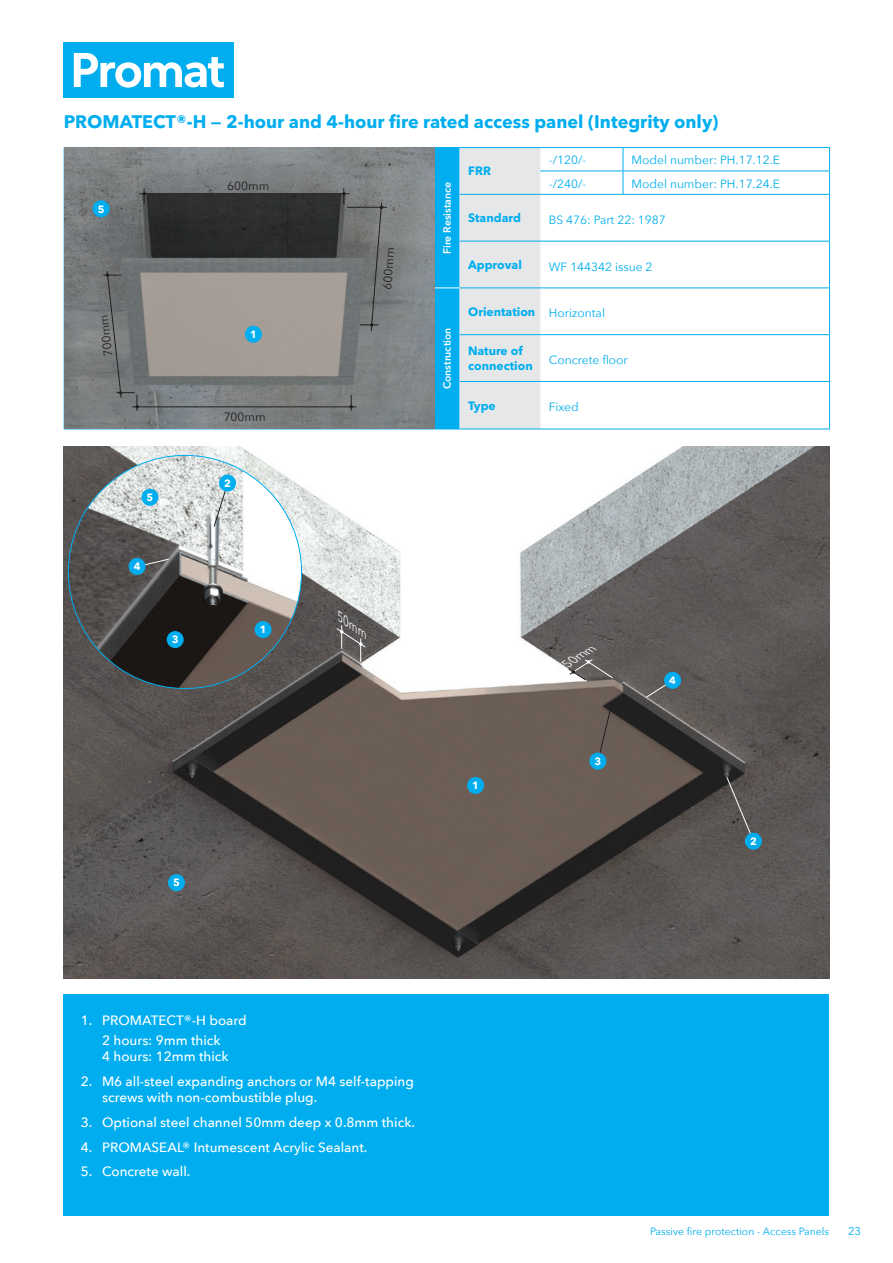
<style>
.page{position:relative;width:893px;height:1263px;background:#fff}
.page>*{position:absolute;margin:0;border:0;box-sizing:border-box;transform-origin:0 0}
.t1{font:700 18px "Avenir Next W1 G";color:#00aeef}
.t2{font:500 13.5px/20.4px "Avenir Next";color:#fff;text-align:center}
.t3{font:12px "Avenir Next";color:#00aeef}
.t4{font:700 12px/14.4px "Avenir Next W1 G";color:#00aeef}
.t5{font:12px "Avenir Next";color:#231f20}
.t6{font:italic 12px "Avenir Next";color:#fff}
.t7{font:11.25px "Avenir Next";color:#00aeef}
.t8{font:10.5px "Avenir Next";color:#00aeef}
.t9{font:600 10.5px "Avenir Next W1 G";color:#fff}
.t10{font:700 10.5px "Avenir Next W1 G";color:#fff}
.s1{font-family:"Avenir Next";font-weight:400}
</style>
<div class="page">
<img style="left:64px;top:446px;width:765px;height:532px">
<img style="left:68px;top:455px;width:234px;height:233px;border-radius:117px">
<div style="left:64px;top:43px;width:170px;height:55px;background:#00aeef"></div>
<svg style="left:74px;top:53px;width:150px;height:35px"></svg>
<div style="left:64px;top:994px;width:765px;height:221px;background:#00aeef"></div>
<svg style="left:623px;top:148px;width:1px;height:46px"></svg>
<hr style="left:829px;top:241px;width:1px;height:46px;background:#00aeef">
<hr style="left:540px;top:194px;width:83px;height:1px;background:#00aeef">
<hr style="left:623px;top:194px;width:207px;height:1px;background:#00aeef">
<hr style="left:540px;top:241px;width:83px;height:1px;background:#00aeef">
<hr style="left:623px;top:241px;width:207px;height:1px;background:#00aeef">
<hr style="left:64px;top:147px;width:370px;height:1px;background:#00aeef">
<hr style="left:64px;top:429px;width:370px;height:1px;background:#00aeef">
<hr style="left:540px;top:147px;width:83px;height:1px;background:#00aeef">
<hr style="left:623px;top:147px;width:207px;height:1px;background:#00aeef">
<hr style="left:540px;top:171px;width:83px;height:1px;background:#00aeef">
<hr style="left:623px;top:171px;width:207px;height:1px;background:#00aeef">
<svg style="left:829px;top:148px;width:1px;height:46px"></svg>
<hr style="left:829px;top:195px;width:1px;height:46px;background:#00aeef">
<hr style="left:540px;top:287px;width:83px;height:1px;background:#00aeef">
<hr style="left:623px;top:287px;width:207px;height:1px;background:#00aeef">
<svg style="left:434px;top:147px;width:106px;height:283px;background:#add8e9"></svg>
<hr style="left:829px;top:288px;width:1px;height:46px;background:#00aeef">
<hr style="left:460px;top:334px;width:80px;height:1px;background:#00aeef">
<hr style="left:540px;top:334px;width:83px;height:1px;background:#00aeef">
<hr style="left:623px;top:334px;width:207px;height:1px;background:#00aeef">
<hr style="left:829px;top:335px;width:1px;height:46px;background:#00aeef">
<hr style="left:460px;top:381px;width:80px;height:1px;background:#00aeef">
<hr style="left:540px;top:381px;width:83px;height:1px;background:#00aeef">
<hr style="left:623px;top:381px;width:207px;height:1px;background:#00aeef">
<hr style="left:829px;top:382px;width:1px;height:47px;background:#00aeef">
<hr style="left:460px;top:429px;width:80px;height:1px;background:#00aeef">
<hr style="left:540px;top:429px;width:83px;height:1px;background:#00aeef">
<hr style="left:623px;top:429px;width:207px;height:1px;background:#00aeef">
<img style="left:64px;top:148px;width:370px;height:281px">
<svg style="left:598px;top:708px;width:13px;height:54px"></svg>
<svg style="left:646px;top:680px;width:27px;height:18px"></svg>
<svg style="left:142px;top:559px;width:27px;height:8px"></svg>
<svg style="left:727px;top:777px;width:27px;height:65px;background:#5c5856"></svg>
<svg style="left:214px;top:483px;width:14px;height:44px"></svg>
<div style="left:245px;top:326px;width:17px;height:17px;background:#00aeef;border-radius:50%"></div>
<div style="left:93px;top:200px;width:17px;height:17px;background:#00aeef;border-radius:50%"></div>
<div style="left:589px;top:752px;width:17px;height:18px;background:#00aeef;border-radius:50%"></div>
<div style="left:167px;top:631px;width:17px;height:17px;background:#00aeef;border-radius:50%"></div>
<div style="left:664px;top:672px;width:17px;height:17px;background:#00aeef;border-radius:50%"></div>
<div style="left:129px;top:558px;width:17px;height:17px;background:#00aeef;border-radius:50%"></div>
<div style="left:745px;top:833px;width:17px;height:17px;background:#00aeef;border-radius:50%"></div>
<div style="left:219px;top:475px;width:17px;height:17px;background:#00aeef;border-radius:50%"></div>
<div style="left:467px;top:777px;width:17px;height:17px;background:#00aeef;border-radius:50%"></div>
<div style="left:255px;top:621px;width:17px;height:17px;background:#00aeef;border-radius:50%"></div>
<div style="left:168px;top:874px;width:17px;height:17px;background:#00aeef;border-radius:50%"></div>
<div style="left:141px;top:489px;width:17px;height:17px;background:#00aeef;border-radius:50%"></div>
<svg style="left:336px;top:625px;width:30px;height:37px"></svg>
<svg style="left:342px;top:188px;width:4px;height:16px"></svg>
<svg style="left:349px;top:395px;width:4px;height:16px"></svg>
<svg style="left:143px;top:188px;width:3px;height:16px"></svg>
<hr style="left:139px;top:193px;width:210px;height:1px;background:#231f20">
<hr style="left:132px;top:407px;width:224px;height:1px;background:#231f20">
<hr style="left:347px;top:207px;width:40px;height:1px;background:#231f20">
<svg style="left:103px;top:271px;width:36px;height:140px;background:#6f7373"></svg>
<svg style="left:360px;top:202px;width:23px;height:130px;background:#707372"></svg>
<svg style="left:568px;top:659px;width:45px;height:21px"></svg>
<h1 class="t1" style="left:64px;top:111px;width:656px">PROMATECT®-H — 2-hour and 4-hour fire rated access panel (Integrity only)</h1>
<p class="t10" style="left:98px;top:202px;width:8px">5</p>
<p class="t5" style="left:98px;top:357px;width:44px;rotate:-96deg">700mm</p>
<p class="t10" style="left:147px;top:491px;width:8px">5</p>
<p class="t10" style="left:134px;top:560px;width:8px">4</p>
<p class="t10" style="left:172px;top:633px;width:8px">3</p>
<p class="t5" style="left:227px;top:175px;width:44px">600mm</p>
<p class="t10" style="left:250px;top:328px;width:8px">1</p>
<p class="t5" style="left:224px;top:407px;width:44px">700mm</p>
<p class="t10" style="left:224px;top:477px;width:8px">2</p>
<p class="t10" style="left:260px;top:623px;width:8px">1</p>
<p class="t10" style="left:173px;top:876px;width:8px">5</p>
<p class="t5" style="left:377px;top:289px;width:44px;rotate:-85deg">600mm</p>
<p class="t9" style="left:441px;top:254px;width:74px;rotate:-90deg">Fire Resistance</p>
<p class="t9" style="left:441px;top:389px;width:63px;rotate:-90deg">Construction</p>
<p class="t4" style="left:468px;top:163px;width:24px">FRR</p>
<p class="t3" style="left:549px;top:150px;width:39px">-/120/-</p>
<p class="t3" style="left:631px;top:150px;width:150px">Model number: PH.17.12.E</p>
<p class="t3" style="left:549px;top:173px;width:39px">-/240/-</p>
<p class="t3" style="left:631px;top:173px;width:150px">Model number: PH.17.24.E</p>
<p class="t4" style="left:468px;top:211px;width:54px">Standard</p>
<p class="t3" style="left:549px;top:209px;width:118px">BS 476: Part 22: 1987</p>
<p class="t4" style="left:468px;top:258px;width:55px">Approval</p>
<p class="t3" style="left:549px;top:256px;width:105px">WF 144342 issue 2</p>
<p class="t4" style="left:468px;top:304px;width:138px">Orientation <span class="s1">Horizontal</span></p>
<p class="t4" style="left:468px;top:344px;width:66px">Nature of connection</p>
<p class="t3" style="left:549px;top:350px;width:80px">Concrete floor</p>
<p class="t4" style="left:468px;top:398px;width:29px">Type</p>
<p class="t3" style="left:549px;top:397px;width:31px">Fixed</p>
<p class="t6" style="left:345px;top:608px;width:37px;rotate:34deg">50mm</p>
<p class="t10" style="left:472px;top:779px;width:8px">1</p>
<p class="t6" style="left:560px;top:656px;width:37px;rotate:-33deg">50mm</p>
<p class="t10" style="left:594px;top:755px;width:8px">3</p>
<p class="t10" style="left:669px;top:674px;width:8px">4</p>
<p class="t10" style="left:750px;top:835px;width:8px">2</p>
<p class="t2" style="left:81px;top:1009px;width:167px">1. PROMATECT®-H board<br>2 hours: 9mm thick</p>
<p class="t2" style="left:102px;top:1046px;width:128px">4 hours: 12mm thick</p>
<p class="t2" style="left:102px;top:1073px;width:313px;line-height:16.2px;text-align:left;text-indent:-21px">2. M6 all-steel expanding anchors or M4 self-tapping screws with non-combustible plug.</p>
<p class="t2" style="left:81px;top:1111px;width:336px">3. Optional steel channel 50mm deep x 0.8mm thick.</p>
<p class="t2" style="left:81px;top:1136px;width:288px">4. PROMASEAL® Intumescent Acrylic Sealant.</p>
<p class="t2" style="left:81px;top:1161px;width:111px">5. Concrete wall.</p>
<p class="t8" style="left:650px;top:1223px;width:181px">Passive fire protection - Access Panels</p>
<p class="t7" style="left:848px;top:1222px;width:15px">23</p>
</div>
